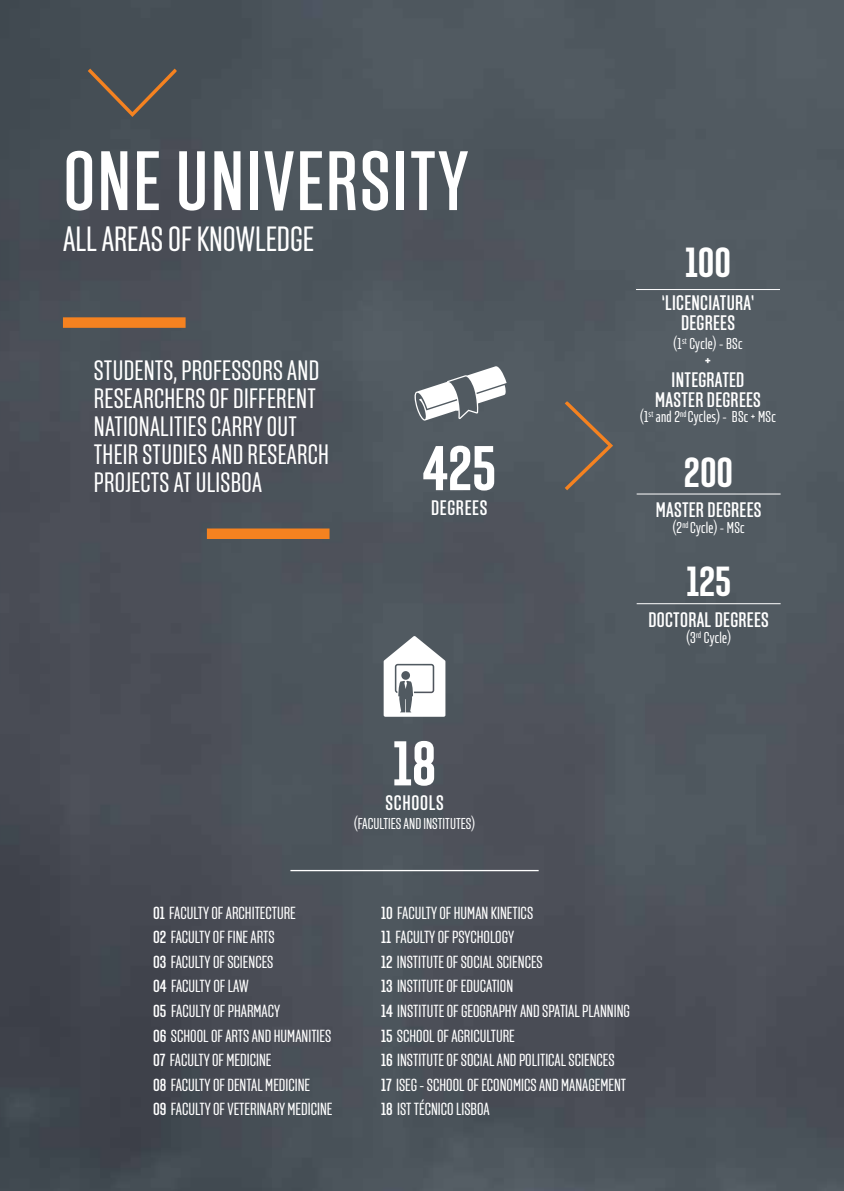
<style>
.page{position:relative;width:844px;height:1191px;background:#fff}
.page>*{position:absolute;margin:0;border:0;box-sizing:border-box;transform-origin:0 0}
.t1{font:500 84px "Solido Compressed";letter-spacing:.025em;color:#fff}
.t2{font:700 63px "Solido Compressed";color:#fff}
.t3{font:700 42px "Solido Compressed";color:#fff}
.t4{font:35px "Solido Compressed";color:#fff}
.t5{font:28px "Solido Compressed";letter-spacing:.01em;color:#fff}
.t6{font:500 21px/19.2px "Solido Compressed";letter-spacing:.015em;color:#fff;text-align:center}
.t7{font:17.5px/24.5px "Solido Compressed";color:#fff}
.t8{font:15.75px "Solido Compressed";color:#fff}
.s1{font-weight:500}
</style>
<div class="page">
<img style="left:0;top:0;width:843px;height:1191px">
<svg style="left:88px;top:69px;width:88px;height:48px;background:#56534f"></svg>
<div style="left:63px;top:317px;width:122px;height:11px;background:#f58220"></div>
<div style="left:207px;top:528px;width:122px;height:11px;background:#f58220"></div>
<svg style="left:414px;top:366px;width:92px;height:55px"></svg>
<svg style="left:564px;top:401px;width:49px;height:89px;background:#615e5b"></svg>
<hr style="left:636px;top:493px;width:144px;height:1px;background:#fff">
<hr style="left:636px;top:603px;width:144px;height:1px;background:#fff">
<hr style="left:636px;top:289px;width:143px;height:1px;background:#fff">
<svg style="left:383px;top:636px;width:62px;height:81px"></svg>
<hr style="left:290px;top:870px;width:248px;height:1px;background:#fff">
<h1 class="t1" style="left:63px;top:134px;width:406px">ONE UNIVERSITY</h1>
<h3 class="t4" style="left:63px;top:219px;width:252px">ALL AREAS OF KNOWLEDGE</h3>
<h3 class="t5" style="left:94px;top:354px;width:21px">STUDENTS</h3>
<h3 class="t5" style="left:173px;top:354px;width:30px">, PROFESSORS</h3>
<h3 class="t5" style="left:287px;top:354px;width:12px">AND</h3>
<h3 class="t5" style="left:94px;top:382px;width:11px">RESEAR</h3>
<h3 class="t5" style="left:154px;top:382px;width:90px">CHERS OF DIFFERENT</h3>
<h3 class="t5" style="left:94px;top:410px;width:10px">NATIONALITIES</h3>
<h3 class="t5" style="left:211px;top:410px;width:67px">CARRY OUT</h3>
<h3 class="t5" style="left:94px;top:438px;width:59px">THEIR STUDIES</h3>
<h3 class="t5" style="left:211px;top:438px;width:47px">AND RESEAR</h3>
<h3 class="t5" style="left:308px;top:438px;width:23px">CH</h3>
<h3 class="t5" style="left:94px;top:466px;width:158px">PROJECTS AT ULISBOA</h3>
<h2 class="t2" style="left:422px;top:433px;width:75px">425</h2>
<p class="t6" style="left:431px;top:499px;width:58px">DEGREES</p>
<h3 class="t3" style="left:684px;top:239px;width:47px">100</h3>
<p class="t6" style="left:661px;top:294px;width:94px">‘LICENCIATURA’<br>DEGREES</p>
<p class="t8" style="left:673px;top:334px;width:70px">(1<sup>ST</sup> CYCLE) - BSC</p>
<p class="t6" style="left:655px;top:352px;width:107px">+<br>INTEGRATED<br>MASTER DEGREES</p>
<p class="t8" style="left:640px;top:408px;width:137px">(1<sup>ST</sup> AND 2<sup>ND</sup> CYCLES) - BSC + MSC</p>
<h3 class="t3" style="left:683px;top:448px;width:51px">200</h3>
<p class="t6" style="left:655px;top:501px;width:107px">MASTER DEGREES</p>
<p class="t8" style="left:672px;top:519px;width:73px">(2<sup>ND</sup> CYCLE) - MSC</p>
<h3 class="t3" style="left:686px;top:558px;width:46px">125</h3>
<p class="t6" style="left:648px;top:611px;width:122px">DOCTORAL DEGREES</p>
<p class="t8" style="left:686px;top:628px;width:46px">(3<sup>RD</sup> CYCLE)</p>
<h2 class="t2" style="left:392px;top:728px;width:45px">18</h2>
<p class="t6" style="left:385px;top:794px;width:35px">SCHOOLS</p>
<p class="t8" style="left:354px;top:814px;width:122px">(FACULTIES AND INSTITUTES)</p>
<p class="t7" style="left:153px;top:901px;width:181px"><span class="s1">01</span> FACULTY OF ARCH ITECTURE<br><span class="s1">02</span> FACULTY OF FINE ARTS<br><span class="s1">03</span> FACULTY OF SCIENCES<br><span class="s1">04</span> FACULTY OF LAW<br><span class="s1">05</span> FACULTY OF PHARMACY<br><span class="s1">06</span> SCHOOL OF ARTS AND HUMANITIES<br><span class="s1">07</span> FACULTY OF MEDICINE<br><span class="s1">08</span> FACULTY OF DENTAL MEDICINE<br><span class="s1">09</span> FACULTY OF VETERINARY MEDICINE</p>
<p class="t7" style="left:381px;top:901px;width:250px"><span class="s1">10</span> FACULTY OF HUMAN KINETICS<br><span class="s1">11</span> FACULTY OF PSYCH OLOGY<br><span class="s1">12</span> INSTITUTE OF SOCIAL SCIENCES<br><span class="s1">13</span> INSTITUTE OF EDUCATION<br><span class="s1">14</span> INSTITUTE OF GEOGRAPHY AND SPATIAL PLANNING<br><span class="s1">15</span> SCHOOL OF AGRICULTURE<br><span class="s1">16</span> INSTITUTE OF SOCIAL AND POLITICAL SCIENCES<br><span class="s1">17</span> ISEG - SCHOOL OF ECONOMICS AND MANAGEMENT<br><span class="s1">18</span> IST TÉCNICO LISBOA</p>
</div>
